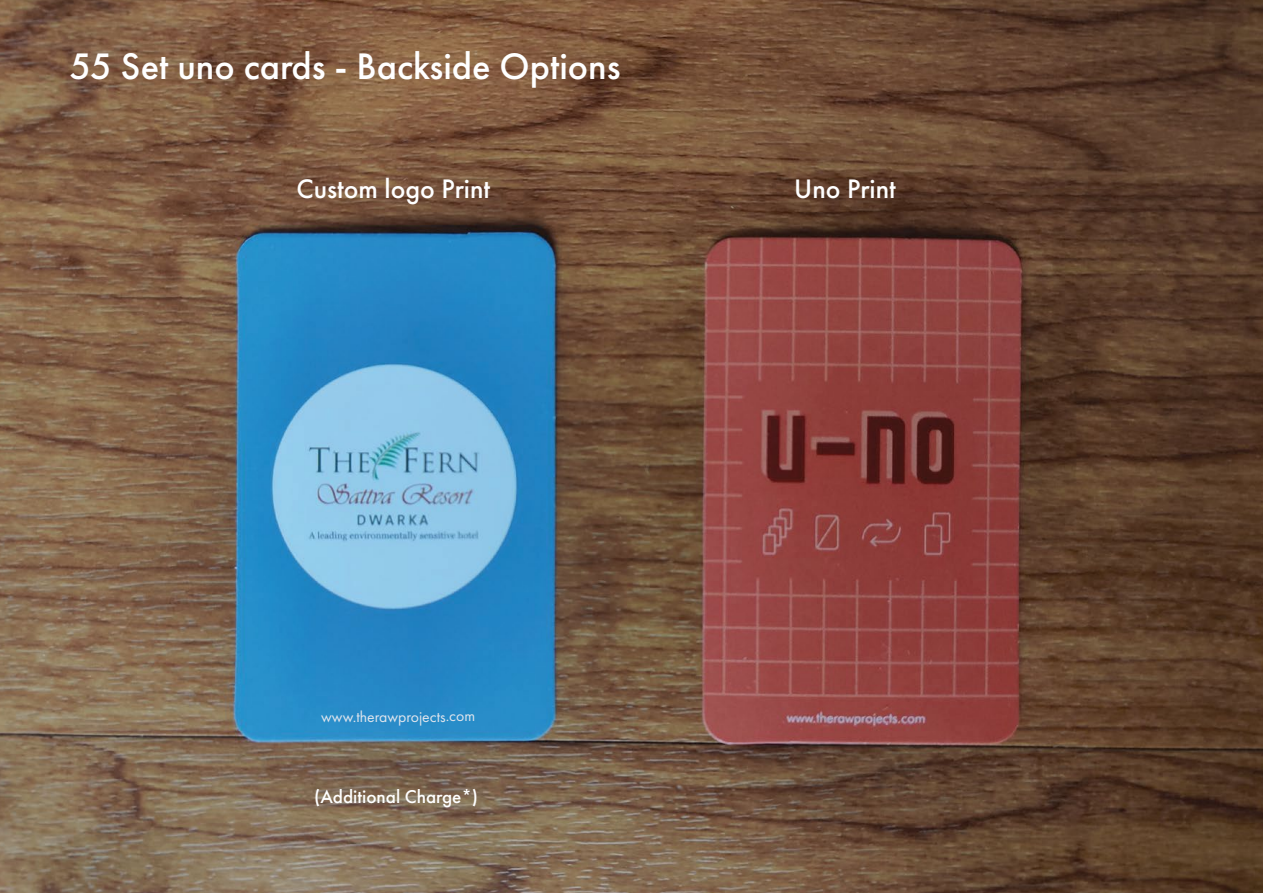
<style>
.page{position:relative;width:1263px;height:893px;background:#fff}
.page>*{position:absolute;margin:0;border:0;box-sizing:border-box;transform-origin:0 0}
.t1{font:500 38.25px "Futura PT";color:#fff}
.t2{font:500 27.75px "Futura PT";color:#fff}
.t3{font:500 19.2px "Futura PT";color:#fff}
.t4{font:15.75px "Futura PT";letter-spacing:-.005em;color:#e0e5ed}
</style>
<div class="page">
<img style="left:0;top:0;width:1263px;height:893px">
<p class="t1" style="left:69px;top:44px;width:553px">55 Set uno cards - Backside Options</p>
<p class="t2" style="left:297px;top:172px;width:195px">Custom logo Print</p>
<p class="t2" style="left:794px;top:172px;width:103px">Uno Print</p>
<p class="t4" style="left:321px;top:707px;width:156px">www.therawprojects.com</p>
<p class="t3" style="left:314px;top:785px;width:166px">(Additional Charge*)</p>
</div>
